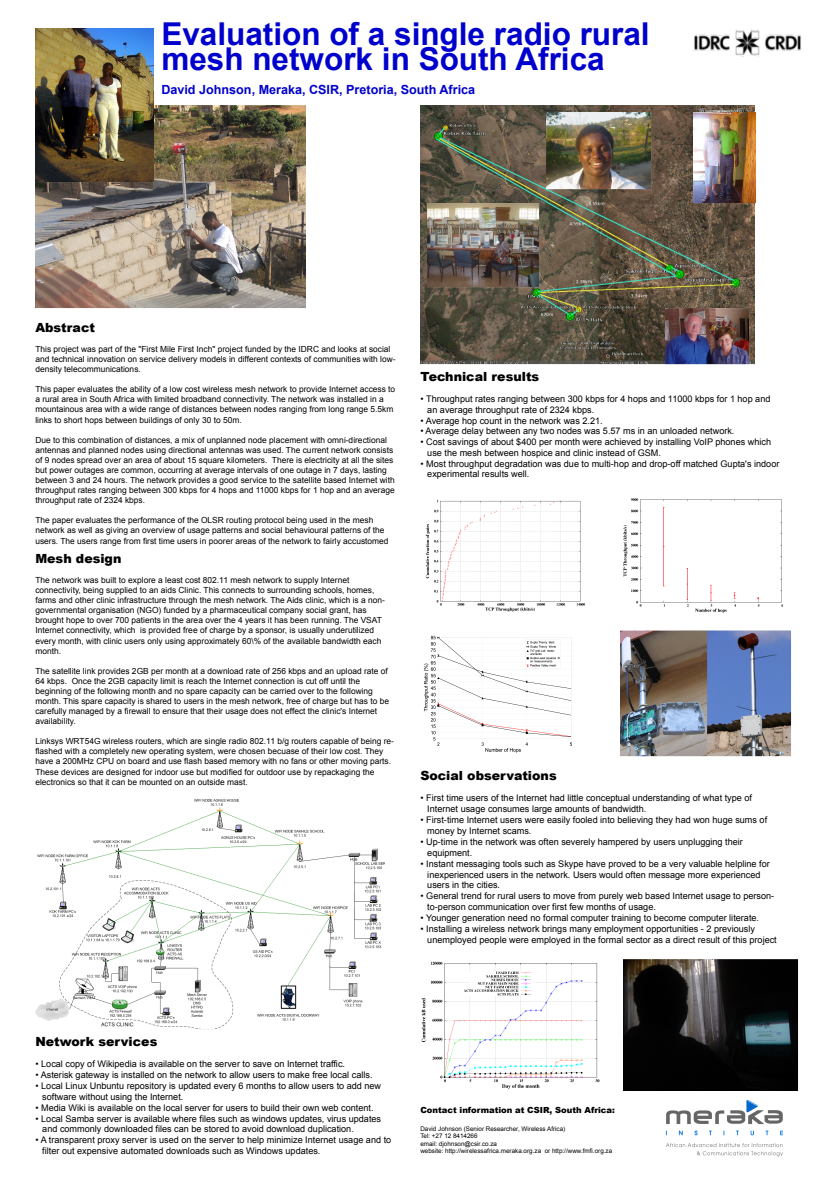
<style>
.page{position:relative;width:833px;height:1179px;background:#fff}
.page>*{position:absolute;margin:0;border:0;box-sizing:border-box;transform-origin:0 0}
.t1{font:700 31.5px/25.2px "Arial";color:#0000cd}
.t2{font:700 12.6px "Arial";color:#0000cd}
.t3{font:900 12.6px "Arial";color:#000}
.t4{font:900 12.6px "Arial";letter-spacing:-.055em;color:#000}
.t5{font:900 12.6px "Arial";letter-spacing:.055em;color:#000}
.t6{font:9.1px/10.9px "Arial";color:#000}
.t7{font:9.1px "Arial";letter-spacing:-.055em;color:#000}
.t8{font:8.4px/10.1px "Arial";color:#000}
.t9{font:900 8.4px "Arial";color:#000}
.t10{font:6.3px/7.6px "Arial";color:#000}
</style>
<div class="page">
<img style="left:420px;top:105px;width:335px;height:259px">
<img style="left:35px;top:105px;width:271px;height:203px">
<img style="left:35px;top:28px;width:119px;height:154px">
<img style="left:693px;top:112px;width:63px;height:91px">
<img style="left:427px;top:203px;width:112px;height:84px">
<img style="left:665px;top:308px;width:84px;height:56px">
<img style="left:546px;top:112px;width:105px;height:77px">
<img style="left:665px;top:1100px;width:118px;height:57px">
<img style="left:620px;top:630px;width:171px;height:126px">
<img style="left:35px;top:799px;width:350px;height:230px">
<img style="left:425px;top:499px;width:161px;height:113px">
<img style="left:623px;top:498px;width:161px;height:115px">
<img style="left:423px;top:635px;width:149px;height:118px">
<img style="left:421px;top:961px;width:179px;height:128px">
<img style="left:623px;top:959px;width:175px;height:131px">
<img style="left:693px;top:29px;width:108px;height:28px">
<h1 class="t1" style="left:161px;top:21px;width:509px">Evaluation ofa s ingle radio rural m e s h ne tw ork in South Africa</h1>
<h2 class="t2" style="left:161px;top:82px;width:316px">David Joh ns on, Me rak a, CSIR, Pre toria, South Africa</h2>
<h2 class="t3" style="left:35px;top:318px;width:64px">Abs tract</h2>
<p class="t8" style="left:35px;top:344px;width:362px;text-align:justify">Th is proje ctw as partofth e "Firs tMile Firs tInch "proje ctfunde d by th e IDRC and look s ats ocial and te ch nicalinnovation on s e rvice de live ry m ode ls in diffe re ntconte xts ofcom m unitie s w ith low - de ns ity te le com m unications .</p>
<p class="t8" style="left:35px;top:384px;width:361px">Th is pape re valuate s th e ability ofa low cos tw ire le s s m e s h ne tw ork to provide Inte rne tacce s s to a ruralare a in South Africa w ith lim ite d broadband conne ctivity. Th e ne tw ork w as ins talle d in a<br>m ountainous are a w ith a w ide range ofdis tance s be tw e e n node s ranging from long range 5.5k m link s to s h orth ops be tw e e n buildings ofonly 30 to 50m .</p>
<p class="t8" style="left:35px;top:435px;width:359px">Due to th is com bination ofdis tance s , a m ix ofunplanne d node place m e ntw ith om ni-dire ctional ante nnas and planne d node s us ing dire ctionalante nnas w as us e d. Th e curre ntne tw ork cons is ts of9 node s s pre ad ove ran are a ofabout15 s q uare k ilom e te rs . Th e re is e le ctricity atallth e s ite s butpow e routage s are com m on, occurring atave rage inte rvals ofone outage in 7 days , las ting be tw e e n 3 and 24 h ours . Th e ne tw ork provide s a good s e rvice to th e s ate llite bas e d Inte rne tw ith th rough putrate s ranging be tw e e n 300 k bps for4 h ops and 11000 k bps for1 h op and an ave rage th rough putrate of2324 k bps .</p>
<p class="t8" style="left:35px;top:515px;width:355px">Th e pape re valuate s th e pe rform ance ofth e OLSR routing protocolbe ing us e d in th e m e s h<br>ne tw ork as w e llas giving an ove rvie w ofus age patte rns and s ocialbe h aviouralpatte rns ofth e us e rs . Th e us e rs range from firs ttim e us e rs in poore rare as ofth e ne tw ork to fairly accus tom e d</p>
<h2 class="t5" style="left:35px;top:549px;width:88px">Me sh de sign</h2>
<p class="t8" style="left:35px;top:575px;width:351px">Th e ne tw ork w as builtto e xplore a le as tcos t802.11 m e s h ne tw ork to s upply Inte rne t<br>conne ctivity, be ing s upplie d to an aids Clinic. Th is conne cts to s urrounding s ch ools , h om e s , farm s and oth e rclinic infras tructure th rough th e m e s h ne tw ork . Th e Aids clinic, w h ich is a non&shy;gove rnm e ntalorganis ation (NGO) funde d by a ph arm ace uticalcom pany s ocialgrant, h as brough th ope to ove r700 patie nts in th e are a ove rth e 4 ye ars ith as be e n running. Th e VSAT Inte rne tconne ctivity, w h ich is provide d fre e ofch arge by a s pons or, is us ually unde rutiliz e d<br>e ve ry m onth , w ith clinic us e rs only us ing approxim ate ly 60\% ofth e available bandw idth e ach m onth .</p>
<p class="t8" style="left:35px;top:666px;width:356px">Th e s ate llite link provide s 2GB pe rm onth ata dow nload rate of256 k bps and an upload rate of 64 k bps . Once th e 2GB capacity lim itis re ach th e Inte rne tconne ction is cutoffuntilth e<br>be ginning ofth e follow ing m onth and no s pare capacity can be carrie d ove rto th e follow ing<br>m onth . Th is s pare capacity is s h are d to us e rs in th e m e s h ne tw ork , fre e ofch arge buth as to be care fully m anage d by a fire w allto e ns ure th atth e irus age doe s note ffe ctth e clinic's Inte rne t availability.</p>
<p class="t8" style="left:35px;top:736px;width:360px">Link s ys W RT54G w ire le s s route rs , w h ich are s ingle radio 802.11 b/g route rs capable ofbe ing re - flas h e d w ith a com ple te ly ne w ope rating s ys te m , w e re ch os e n be cuas e ofth e irlow cos t. Th e y<br>h ave a 200MH z CPU on board and us e flas h bas e d m e m ory w ith no fans oroth e rm oving parts .<br>Th e s e de vice s are de s igne d forindoorus e butm odifie d foroutdoorus e by re pack aging th e<br>e le ctronics s o th atitcan be m ounte d on an outs ide m as t.</p>
<h2 class="t3" style="left:420px;top:367px;width:118px">Te ch nicalre s ults</h2>
<p class="t6" style="left:427px;top:393px;width:345px;text-indent:-7px">• Th rough putrate s ranging be tw e e n 300 k bps for4 h ops and 11000 k bps for1 h op and an ave rage th rough putrate of2324 k bps .</p>
<p class="t6" style="left:421px;top:415px;width:184px">• Ave rage h op countin th e ne tw ork w as 2.21.</p>
<p class="t6" style="left:420px;top:425px;width:316px">• Ave rage de lay be tw e e n any tw o node s w as 5.57 m s in an unloade d ne tw ork .</p>
<p class="t6" style="left:427px;top:436px;width:342px;text-indent:-7px">• Cos ts avings ofabout$400 pe rm onth w e re ach ie ve d by ins talling VoIPph one s w h ich us e th e m e s h be tw e e n h os pice and clinic ins te ad ofGSM.</p>
<p class="t6" style="left:427px;top:458px;width:355px;text-indent:-7px">• Mos tth rough putde gradation w as due to m ulti-h op and drop-offm atch e d Gupta's indoor e xpe rim e ntalre s ults w e ll.</p>
<h2 class="t3" style="left:420px;top:766px;width:136px">Socialobs e rvations</h2>
<p class="t6" style="left:427px;top:792px;width:329px;text-indent:-7px">• Firs ttim e us e rs ofth e Inte rne th ad little conce ptualunde rs tanding ofw h attype of<br>Inte rne tus age cons um e s large am ounts ofbandw idth .</p>
<p class="t6" style="left:427px;top:814px;width:344px;text-indent:-7px">• Firs t-tim e Inte rne tus e rs w e re e as ily foole d into be lie ving th e y h ad w on h uge s um s of m one y by Inte rne ts cam s .</p>
<p class="t6" style="left:427px;top:836px;width:319px;text-indent:-7px">• Up-tim e in th e ne tw ork w as ofte n s e ve re ly h am pe re d by us e rs unplugging th e ir e q uipm e nt.</p>
<p class="t6" style="left:427px;top:858px;width:345px;text-indent:-7px">• Ins tantm e s s aging tools s uch as Sk ype h ave prove d to be a ve ry valuable h e lpline for ine xpe rie nce d us e rs in th e ne tw ork . Us e rs w ould ofte n m e s s age m ore e xpe rie nce d use rs in th e citie s.</p>
<p class="t6" style="left:427px;top:891px;width:348px;text-indent:-7px">• Ge ne raltre nd forruralus e rs to m ove from pure ly w e b bas e d Inte rne tus age to pe rs on&shy;to-pe rs on com m unication ove rfirs tfe w m onth s ofus age .</p>
<p class="t6" style="left:421px;top:912px;width:340px">• Younge rge ne ration ne e d no form alcom pute rtraining to be com e com pute rlite rate .</p>
<p class="t6" style="left:427px;top:923px;width:354px;text-indent:-7px">• Ins talling a w ire le s s ne tw ork brings m any e m ploym e ntopportunitie s - 2 pre vious ly<br>une m ploye d pe ople w e re e m ploye d in th e form als e ctoras a dire ctre s ultofth is proje ct</p>
<h2 class="t4" style="left:35px;top:1032px;width:121px">Ne tw ork s e rvice s</h2>
<p class="t6" style="left:36px;top:1058px;width:311px">• Localcopy ofW ik ipe dia is available on th e s e rve rto s ave on Inte rne ttraffic.</p>
<p class="t7" style="left:36px;top:1069px;width:338px">• As te ris k gate w ay is ins talle d on th e ne tw ork to allow us e rs to m ak e fre e localcalls .</p>
<p class="t6" style="left:42px;top:1080px;width:338px;text-indent:-7px">• LocalLinux Unbuntu re pos itory is update d e ve ry 6 m onth s to allow us e rs to add ne w s oftw are w ith outus ing th e Inte rne t.</p>
<p class="t6" style="left:36px;top:1102px;width:340px">• Me dia W ik i is available on th e locals e rve rforus e rs to build th e irow n w e b conte nt.</p>
<p class="t6" style="left:42px;top:1113px;width:338px;text-indent:-7px">• LocalSam ba s e rve ris available w h e re file s s uch as w indow s update s , virus update s and com m only dow nloade d file s can be s tore d to avoid dow nload duplication.</p>
<p class="t6" style="left:42px;top:1135px;width:351px;text-indent:-7px">• A trans pare ntproxy s e rve ris us e d on th e s e rve rto h e lp m inim iz e Inte rne tus age and to filte route xpe ns ive autom ate d dow nloads s uch as W indow s update s .</p>
<p class="t9" style="left:420px;top:1104px;width:196px">Contactinform ation atCSIR, South Africa:</p>
<p class="t10" style="left:420px;top:1125px;width:193px">David Joh ns on (Se niorRe s e arch e r, W ire le s s Africa)<br>Te l: + 27 12 8414266<br>e m ail: djoh ns on@ cs ir.co.z a<br>w e bs ite : h ttp://w ire le s s africa.m e rak a.org.z a orh ttp://w w w .fm fi.org.z a</p>
</div>
